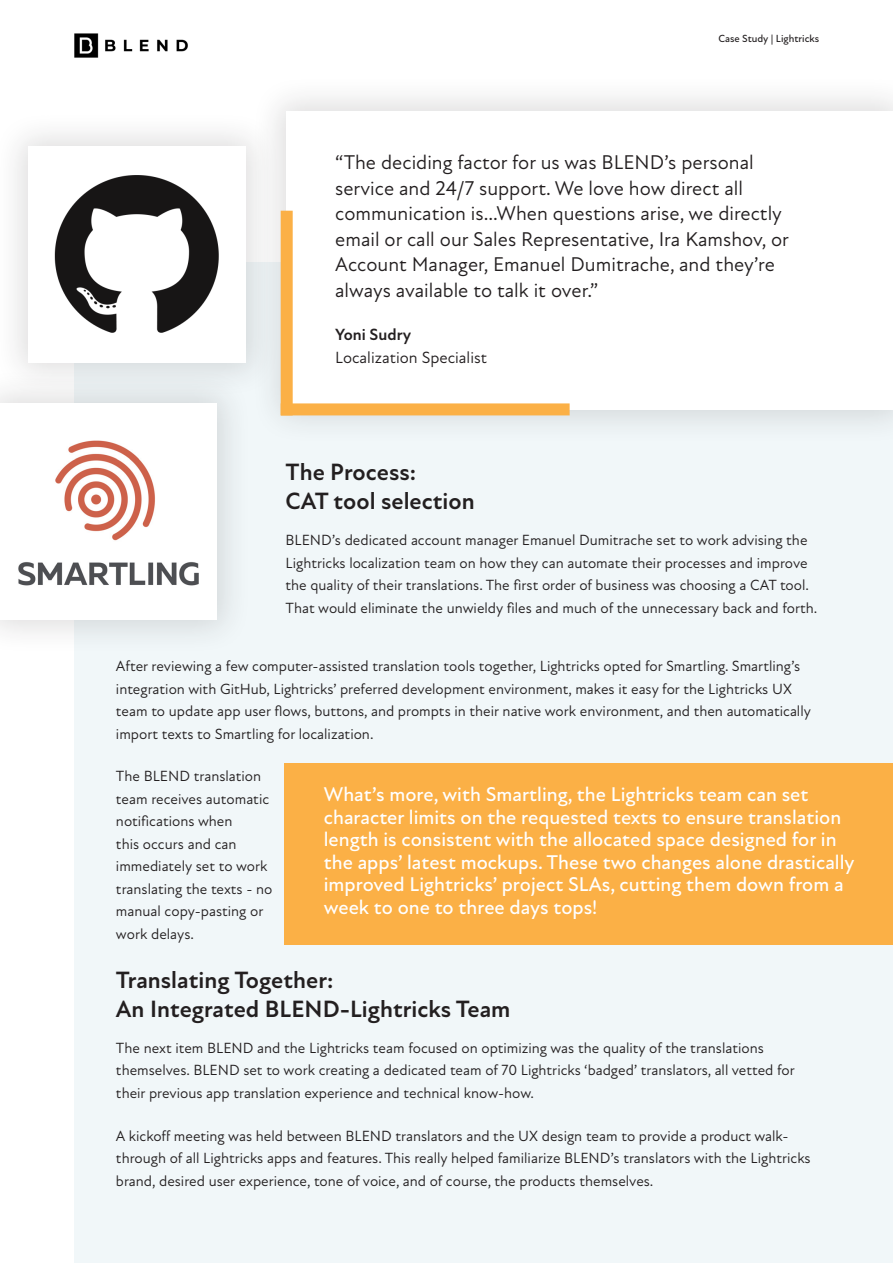
<style>
.page{position:relative;width:893px;height:1263px;background:#fff}
.page>*{position:absolute;margin:0;border:0;box-sizing:border-box;transform-origin:0 0}
.t1{font:700 24px "Atten New";color:#231f20}
.t2{font:500 20.25px/22.5px "Atten New";color:#fff}
.t3{font:20.25px/25.5px "Atten New";color:#231f20}
.t4{font:16.5px/22.5px "Atten New";color:#231f20}
.t5{font:15px/22.5px "Atten New";color:#231f20}
.t6{font:500 10.5px "Atten New";color:#231f20}
.s1{font-weight:700}
</style>
<div class="page">
<div style="left:75px;top:263px;width:818px;height:1000px;background:#f1f7f9"></div>
<div style="left:250px;top:75px;width:643px;height:371px;background:#231f20;opacity:.15"></div>
<div style="left:287px;top:111px;width:606px;height:298px;background:#fff"></div>
<img style="left:74px;top:33px;width:114px;height:25px">
<div style="left:281px;top:211px;width:12px;height:204px;background:#fbb046"></div>
<div style="left:281px;top:403px;width:289px;height:12px;background:#fbb046"></div>
<div style="left:285px;top:763px;width:608px;height:182px;background:#fbb046"></div>
<div style="left:0;top:110px;width:282px;height:289px;background:#231f20;opacity:.15"></div>
<img style="left:29px;top:146px;width:216px;height:216px">
<div style="left:0;top:367px;width:253px;height:289px;background:#231f20;opacity:.15"></div>
<img style="left:0;top:403px;width:216px;height:216px">
<p class="t6" style="left:718px;top:32px;width:102px">Case Study | Lightricks</p>
<p class="t3" style="left:335px;top:150px;width:455px">“The deciding factor for us was BLEND’s personal service and 24/7 support. We love how direct all communication is...When questions arise, we directly email or call our Sales Representative, Ira Kamshov, or Account Manager, Emanuel Dumitrache, and they’re always available to talk it over.”</p>
<p class="t4" style="left:335px;top:324px;width:153px"><span class="s1">Yoni Sudry<br></span>Localization Specialist</p>
<p class="t1" style="left:286px;top:458px;width:132px">The Process:</p>
<p class="t1" style="left:286px;top:487px;width:191px">CAT tool selection</p>
<p class="t5" style="left:286px;top:529px;width:533px">BLEND’s dedicated account manager Emanuel Dumitrache set to work advising the Lightricks localization team on how they can automate their processes and improve the quality of their translations. The first order of business was choosing a CAT tool.<br>That would eliminate the unwieldy files and much of the unnecessary back and forth.</p>
<p class="t5" style="left:116px;top:655px;width:696px">After reviewing a few computer-assisted translation tools together, Lightricks opted for Smartling. Smartling’s integration with GitHub, Lightricks’ preferred development environment, makes it easy for the Lightricks UX team to update app user flows, buttons, and prompts in their native work environment, and then automatically import texts to Smartling for localization.</p>
<p class="t5" style="left:116px;top:765px;width:158px">The BLEND translation team receives automatic notifications when<br>this occurs and can immediately set to work translating the texts - no manual copy-pasting or work delays.</p>
<p class="t1" style="left:116px;top:966px;width:219px">Translating Together:</p>
<p class="t1" style="left:116px;top:994px;width:396px">An Integrated BLEND-Lightricks Team</p>
<p class="t5" style="left:116px;top:1037px;width:680px">The next item BLEND and the Lightricks team focused on optimizing was the quality of the translations themselves. BLEND set to work creating a dedicated team of 70 Lightricks ‘badged’ translators, all vetted for their previous app translation experience and technical know-how.</p>
<p class="t5" style="left:116px;top:1124px;width:696px">A kickoff meeting was held between BLEND translators and the UX design team to provide a product walk&shy;through of all Lightricks apps and features. This really helped familiarize BLEND’s translators with the Lightricks brand, desired user experience, tone of voice, and of course, the products themselves.</p>
<p class="t2" style="left:324px;top:783px;width:532px">What’s more, with Smartling, the Lightricks team can set character limits on the requested texts to ensure translation length is consistent with the allocated space designed for in the apps’ latest mockups. These two changes alone drastically improved Lightricks’ project SLAs, cutting them down from a week to one to three days tops!</p>
</div>
